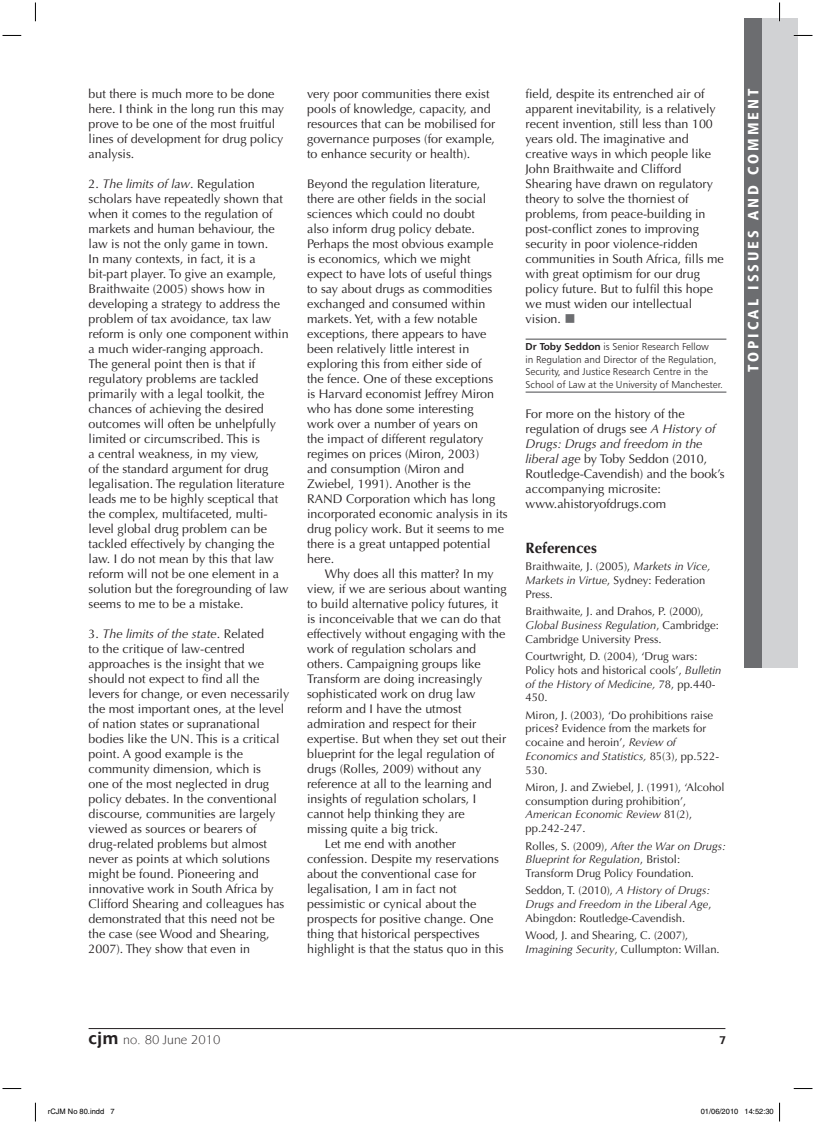
<style>
.page{position:relative;width:815px;height:1124px;background:#fff}
.page>*{position:absolute;margin:0;border:0;box-sizing:border-box;transform-origin:0 0}
.t1{font:15px "Humanist 777 BT Black Condensed B";letter-spacing:.2em;color:#fff}
.t2{font:700 15px "Optima";color:#231f20}
.t3{font:12.5px/15px "Optima";color:#231f20}
.t4{font:12.5px "Mixage IT Cby BT";color:#231f20}
.t5{font:11.25px/13.8px "Optima";color:#231f20}
.t6{font:10px/12.5px "Humanist 777 BT Light B";color:#231f20}
.t7{font:7.5px "Helvetica";color:#000}
.s1{font-style:italic}
.s2{color:#6c6d70}
.s3{font-family:"Humanist 777 BT Bold B"}
.s4{font-weight:700;font-size:17.5px}
</style>
<div class="page">
<hr style="left:526px;top:338px;width:200px;height:2px;background:#6c6d70">
<hr style="left:526px;top:391px;width:200px;height:1px;background:#6c6d70">
<hr style="left:89px;top:1028px;width:636px;height:1px;background:#231f20">
<div style="left:744px;top:18px;width:18px;height:649px;background:#6c6d70"></div>
<div style="left:762px;top:18px;width:35px;height:649px;background:#d1d2d4"></div>
<svg style="left:3px;top:35px;width:18px;height:1px"></svg>
<svg style="left:794px;top:35px;width:18px;height:1px"></svg>
<svg style="left:3px;top:1088px;width:18px;height:1px"></svg>
<svg style="left:794px;top:1088px;width:18px;height:1px"></svg>
<svg style="left:35px;top:3px;width:1px;height:18px"></svg>
<svg style="left:35px;top:1102px;width:1px;height:19px"></svg>
<svg style="left:779px;top:3px;width:1px;height:18px"></svg>
<svg style="left:779px;top:1102px;width:1px;height:19px"></svg>
<p class="t3" style="left:89px;top:86px;width:197px">but there is much more to be done here. I think in the long run this may prove to be one of the most fruitful lines of development for drug policy analysis.</p>
<p class="t3" style="left:89px;top:176px;width:202px">2. <span class="s1">The limits of law</span>. Regulation scholars have repeatedly shown that when it comes to the regulation of markets and human behaviour, the law is not the only game in town.<br>In many contexts, in fact, it is a bit-part player. To give an example, Braithwaite (2005) shows how in developing a strategy to address the problem of tax avoidance, tax law reform is only one component within a much wider-ranging approach.<br>The general point then is that if regulatory problems are tackled primarily with a legal toolkit, the chances of achieving the desired outcomes will often be unhelpfully limited or circumscribed. This is<br>a central weakness, in my view,<br>of the standard argument for drug legalisation. The regulation literature leads me to be highly sceptical that the complex, multifaceted, multi&shy;level global drug problem can be tackled effectively by changing the law. I do not mean by this that law reform will not be one element in a solution but the foregrounding of law seems to me to be a mistake.</p>
<p class="t3" style="left:89px;top:626px;width:202px">3. <span class="s1">The limits of the state</span>. Related<br>to the critique of law-centred approaches is the insight that we should not expect to find all the levers for change, or even necessarily the most important ones, at the level of nation states or supranational bodies like the UN. This is a critical point. A good example is the community dimension, which is<br>one of the most neglected in drug policy debates. In the conventional discourse, communities are largely viewed as sources or bearers of drug-related problems but almost never as points at which solutions might be found. Pioneering and innovative work in South Africa by Clifford Shearing and colleagues has demonstrated that this need not be the case (see Wood and Shearing, 2007). They show that even in</p>
<p class="t3" style="left:307px;top:86px;width:190px">very poor communities there exist pools of knowledge, capacity, and resources that can be mobilised for governance purposes (for example, to enhance security or health).</p>
<p class="t3" style="left:307px;top:176px;width:202px">Beyond the regulation literature, there are other fields in the social sciences which could no doubt<br>also inform drug policy debate.<br>Perhaps the most obvious example<br>is economics, which we might expect to have lots of useful things<br>to say about drugs as commodities exchanged and consumed within markets. Yet, with a few notable exceptions, there appears to have been relatively little interest in exploring this from either side of<br>the fence. One of these exceptions<br>is Harvard economist Jeffrey Miron who has done some interesting<br>work over a number of years on<br>the impact of different regulatory regimes on prices (Miron, 2003)<br>and consumption (Miron and<br>Zwiebel, 1991). Another is the<br>RAND Corporation which has long incorporated economic analysis in its drug policy work. But it seems to me there is a great untapped potential here.</p>
<p class="t3" style="left:325px;top:566px;width:170px">Why does all this matter? In my</p>
<p class="t3" style="left:307px;top:581px;width:201px">view, if we are serious about wanting</p>
<p class="t3" style="left:307px;top:596px;width:193px">to build alternative policy futures, it</p>
<p class="t3" style="left:307px;top:611px;width:196px">is inconceivable that we can do that</p>
<p class="t3" style="left:307px;top:626px;width:200px">effectively without engaging with the</p>
<p class="t3" style="left:307px;top:641px;width:171px">work of regulation scholars and</p>
<p class="t3" style="left:307px;top:656px;width:175px">others. Campaigning groups like</p>
<p class="t3" style="left:307px;top:671px;width:177px">Transform are doing increasingly</p>
<p class="t3" style="left:307px;top:686px;width:170px">sophisticated work on drug law</p>
<p class="t3" style="left:307px;top:701px;width:156px">reform and I have the utmost</p>
<p class="t3" style="left:307px;top:716px;width:171px">admiration and respect for their</p>
<p class="t3" style="left:307px;top:731px;width:201px">expertise. But when they set out their</p>
<p class="t3" style="left:307px;top:746px;width:189px">blueprint for the legal regulation of</p>
<p class="t3" style="left:307px;top:761px;width:176px">drugs (Rolles, 2009) without any</p>
<p class="t3" style="left:307px;top:776px;width:186px">reference at all to the learning and</p>
<p class="t3" style="left:307px;top:791px;width:171px">insights of regulation scholars, I</p>
<p class="t3" style="left:307px;top:806px;width:159px">cannot help thinking they are</p>
<p class="t3" style="left:307px;top:821px;width:133px">missing quite a big trick.</p>
<p class="t3" style="left:325px;top:836px;width:133px">Let me end with another</p>
<p class="t3" style="left:307px;top:851px;width:193px">confession. Despite my reservations</p>
<p class="t3" style="left:307px;top:866px;width:171px">about the conventional case for</p>
<p class="t3" style="left:307px;top:881px;width:151px">legalisation, I am in fact not</p>
<p class="t3" style="left:307px;top:896px;width:171px">pessimistic or cynical about the</p>
<p class="t3" style="left:307px;top:911px;width:188px">prospects for positive change. One</p>
<p class="t3" style="left:307px;top:926px;width:174px">thing that historical perspectives</p>
<p class="t3" style="left:307px;top:941px;width:198px">highlight is that the status quo in this</p>
<p class="t3" style="left:526px;top:86px;width:200px">field, despite its entrenched air of apparent inevitability, is a relatively recent invention, still less than 100 years old. The imaginative and creative ways in which people like<br>John Braithwaite and Clifford<br>Shearing have drawn on regulatory theory to solve the thorniest of problems, from peace-building in post-conflict zones to improving security in poor violence-ridden communities in South Africa, fills me with great optimism for our drug policy future. But to fulfil this hope we must widen our intellectual vision. <span class="s2">■</span></p>
<p class="t6" style="left:526px;top:340px;width:199px"><span class="s3">Dr Toby Seddon</span> is Senior Research Fellow<br>in Regulation and Director of the Regulation, Security, and Justice Research Centre in the School of Law at the University of Manchester.</p>
<p class="t3" style="left:526px;top:406px;width:201px">For more on the history of the regulation of drugs see <span class="s1">A History of<br>Drugs: Drugs and freedom in the liberal age</span> by Toby Seddon (2010,<br>Routledge-Cavendish) and the book’s accompanying microsite: www.ahistoryofdrugs.com</p>
<p class="t2" style="left:526px;top:539px;width:73px">References</p>
<p class="t5" style="left:526px;top:559px;width:186px">Braithwaite, J. (2005), <span class="s1">Markets in Vice,<br>Markets in Virtue</span>, Sydney: Federation<br>Press.</p>
<p class="t5" style="left:526px;top:604px;width:195px">Braithwaite, J. and Drahos, P. (2000),<br><span class="s1">Global Business Regulation</span>, Cambridge:<br>Cambridge University Press.</p>
<p class="t5" style="left:526px;top:649px;width:197px">Courtwright, D. (2004), ‘Drug wars:<br>Policy hots and historical cools’, <span class="s1">Bulletin of the History of Medicine,</span> 78, pp.440-<br>450.</p>
<p class="t5" style="left:526px;top:708px;width:195px">Miron, J. (2003), ‘Do prohibitions raise prices? Evidence from the markets for cocaine and heroin’, <span class="s1">Review of<br>Economics and Statistics,</span> 85(3), pp.522-<br>530.</p>
<p class="t5" style="left:526px;top:780px;width:201px">Miron, J. and Zwiebel, J. (1991), ‘Alcohol consumption during prohibition’,<br><span class="s1">American Economic Review</span> 81(2), pp.242-247.</p>
<p class="t5" style="left:526px;top:838px;width:202px">Rolles, S. (2009), <span class="s1">After the War on Drugs:<br>Blueprint for Regulation</span>, Bristol:<br>Transform Drug Policy Foundation.</p>
<p class="t5" style="left:526px;top:883px;width:187px;text-align:justify">Seddon, T. (2010), <span class="s1">A History of Drugs:<br>Drugs and Freedom in the Liberal Age</span>, Abingdon: Routledge-Cavendish.</p>
<p class="t5" style="left:526px;top:928px;width:196px">Wood, J. and Shearing, C. (2007),<br><span class="s1">Imagining Security</span>, Cullumpton: Willan.</p>
<p class="t1" style="left:744px;top:372px;width:285px;rotate:-90deg">TOPICAL ISSUES AND COMMENT</p>
<p class="t4" style="left:89px;top:1032px;width:134px"><span class="s4">cjm</span> no. 80 June 2010</p>
<p class="t7" style="left:48px;top:1106px;width:68px">rCJM No 80.indd 7</p>
<p class="t7" style="left:701px;top:1106px;width:74px">01/06/2010 14:52:30</p>
</div>
